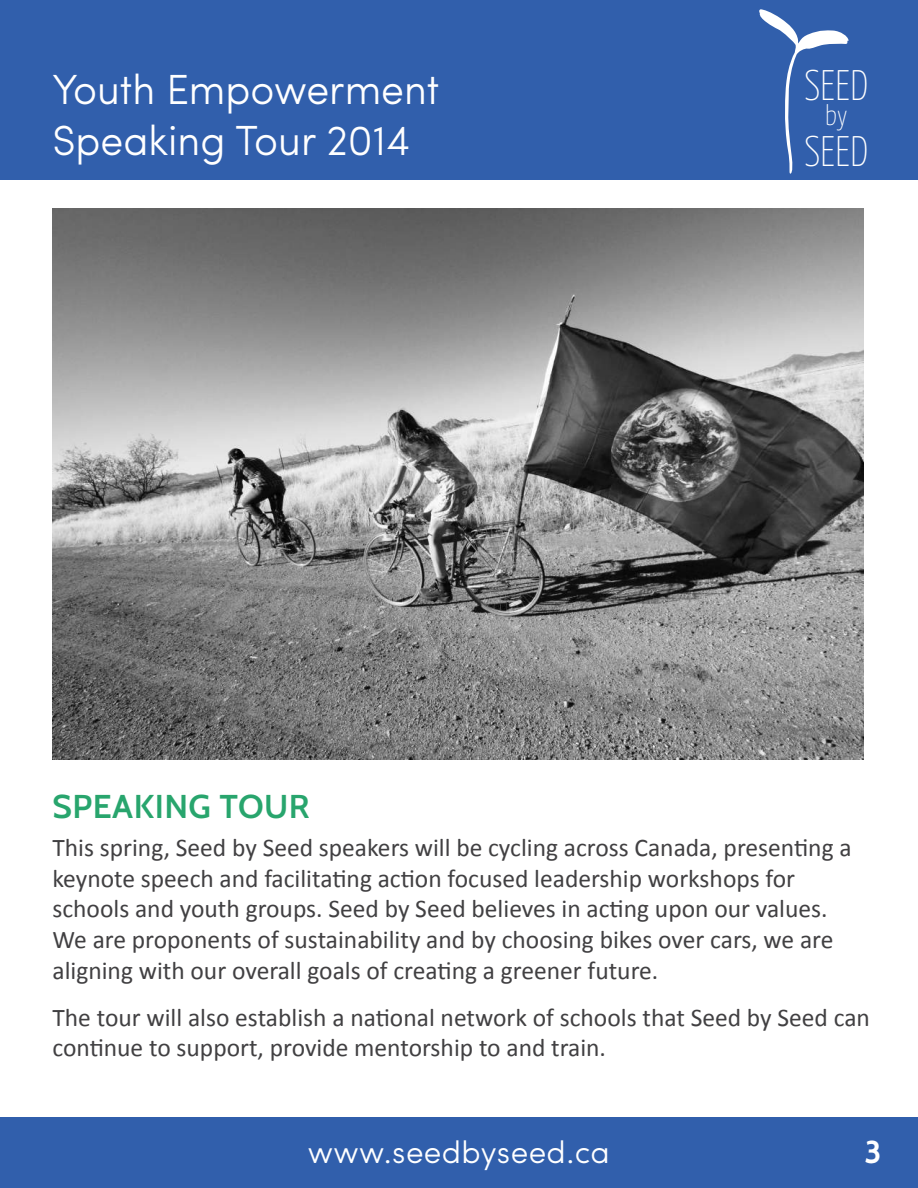
<style>
.page{position:relative;width:918px;height:1188px;background:#fff}
.page>*{position:absolute;margin:0;border:0;box-sizing:border-box;transform-origin:0 0}
.t1{font:100 42.75px/65.6px "Yanone Kaffeesatz";color:#fff}
.t2{font:300 42.15px/50.7px "Sofia Pro";color:#fff}
.t3{font:600 33px "Cabin";letter-spacing:.015em;color:#28a56d}
.t4{font:300 31.5px "Sofia Pro";letter-spacing:.015em;color:#fff}
.t5{font:700 31.5px "Cabin";color:#fff}
.t6{font:100 28.5px "Yanone Kaffeesatz";color:#fff}
.t7{font:25.5px/30.6px "Calibri";color:#414042}
</style>
<div class="page">
<div style="left:0;top:0;width:918px;height:180px;background:#315fac"></div>
<div style="left:0;top:1118px;width:918px;height:70px;background:#315fac"></div>
<svg style="left:759px;top:9px;width:90px;height:165px"></svg>
<img style="left:52px;top:209px;width:812px;height:550px">
<h2 class="t2" style="left:52px;top:61px;width:389px">Youth Empowerment<br>Speaking Tour 2014</h2>
<h1 class="t1" style="left:804px;top:52px;width:66px">SEED<br>SEED</h1>
<p class="t6" style="left:825px;top:98px;width:24px">by</p>
<p class="t3" style="left:52px;top:786px;width:259px">SPEAKING TOUR</p>
<p class="t7" style="left:52px;top:833px;width:801px">This spring, Seed by Seed speakers will be cycling across Canada, presenting a keynote speech and facilitating action focused leadership workshops for schools and youth groups. Seed by Seed believes in acting upon our values.<br>We are proponents of sustainability and by choosing bikes over cars, we are aligning with our overall goals of creating a greener future.</p>
<p class="t7" style="left:52px;top:1002px;width:819px">The tour will also establish a national network of schools that Seed by Seed can continue to support, provide mentorship to and train.</p>
<p class="t4" style="left:308px;top:1129px;width:304px">www.seedbyseed.ca</p>
<p class="t5" style="left:865px;top:1133px;width:18px">3</p>
</div>
